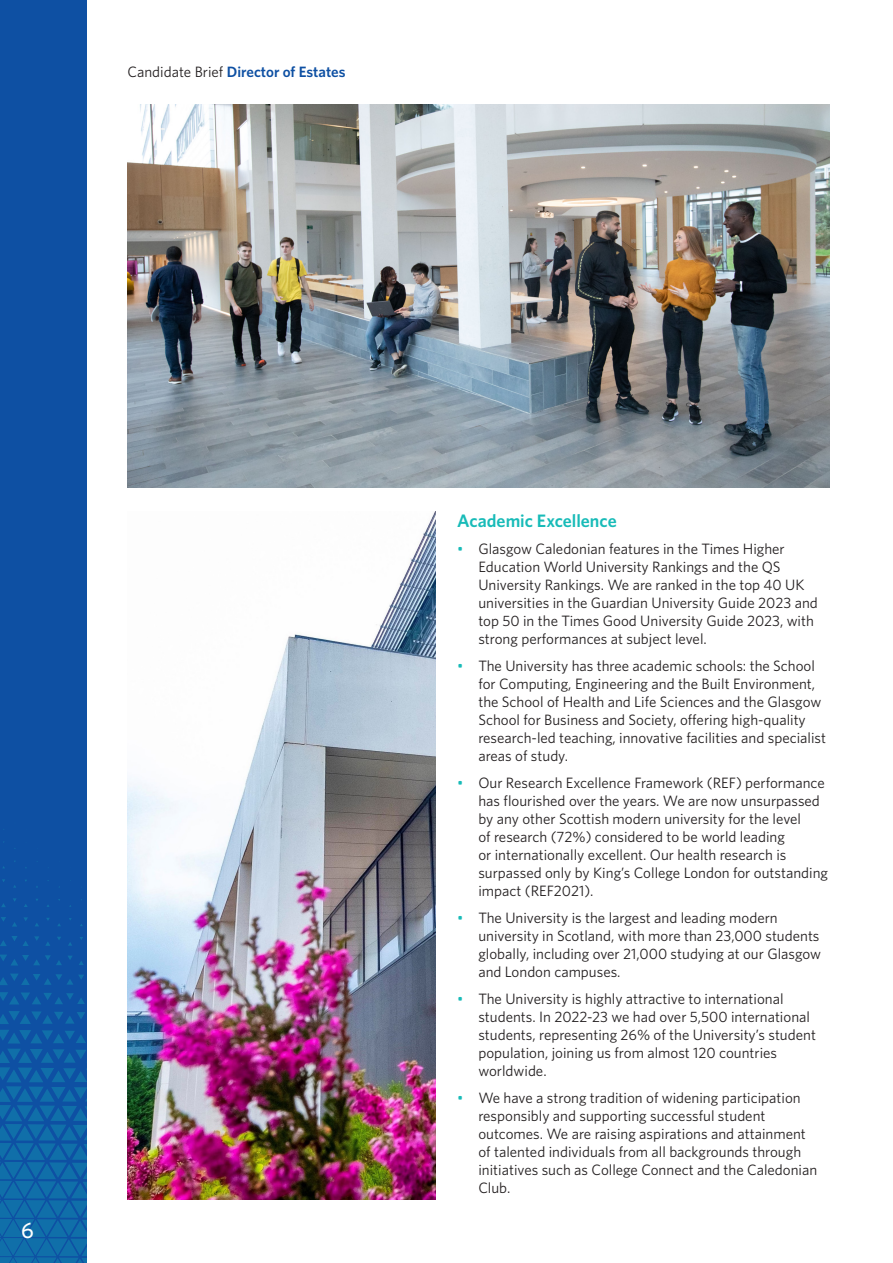
<style>
.page{position:relative;width:893px;height:1263px;background:#fff}
.page>*{position:absolute;margin:0;border:0;box-sizing:border-box;transform-origin:0 0}
.t1{font:500 22.5px "Whitney";color:#fff}
.t2{font:600 18px "Whitney";color:#18bbb8}
.t3{font:15px/18px "Whitney";color:#231f20}
.t4{font:600 15px "Whitney";color:#0e50a3}
.s1{font-weight:400;color:#231f20}
.s2{color:#18bbb8}
</style>
<div class="page">
<div style="left:0;top:0;width:86px;height:1263px;background:#0e50a3"></div>
<svg style="left:0;top:829px;width:86px;height:434px"></svg>
<img style="left:128px;top:512px;width:308px;height:687px">
<img style="left:128px;top:104px;width:701px;height:384px">
<p class="t4" style="left:128px;top:61px;width:220px"><span class="s1">Candidate Brief</span> Director of Estates</p>
<p class="t1" style="left:21px;top:1215px;width:14px">6</p>
<p class="t2" style="left:457px;top:508px;width:161px">Academic Excellence</p>
<p class="t3" style="left:478px;top:539px;width:341px;text-indent:-21px"><span class="s2">•</span> Glasgow Caledonian features in the Times Higher Education World University Rankings and the QS University Rankings. We are ranked in the top 40 UK universities in the Guardian University Guide 2023 and top 50 in the Times Good University Guide 2023, with strong performances at subject level.</p>
<p class="t3" style="left:478px;top:656px;width:349px;text-indent:-21px"><span class="s2">•</span> The University has three academic schools: the School for Computing, Engineering and the Built Environment, the School of Health and Life Sciences and the Glasgow School for Business and Society, offering high-quality research-led teaching, innovative facilities and specialist areas of study.</p>
<p class="t3" style="left:478px;top:773px;width:351px;text-indent:-21px"><span class="s2">•</span> Our Research Excellence Framework (REF) performance has flourished over the years. We are now unsurpassed by any other Scottish modern university for the level<br>of research (72%) considered to be world leading<br>or internationally excellent. Our health research is surpassed only by King’s College London for outstanding impact (REF2021).</p>
<p class="t3" style="left:478px;top:908px;width:344px;text-indent:-21px"><span class="s2">•</span> The University is the largest and leading modern university in Scotland, with more than 23,000 students globally, including over 21,000 studying at our Glasgow and London campuses.</p>
<p class="t3" style="left:478px;top:989px;width:339px;text-indent:-21px"><span class="s2">•</span> The University is highly attractive to international students. In 2022-23 we had over 5,500 international students, representing 26% of the University’s student population, joining us from almost 120 countries worldwide.</p>
<p class="t3" style="left:478px;top:1088px;width:340px;text-indent:-21px"><span class="s2">•</span> We have a strong tradition of widening participation responsibly and supporting successful student outcomes. We are raising aspirations and attainment of talented individuals from all backgrounds through initiatives such as College Connect and the Caledonian Club.</p>
</div>
